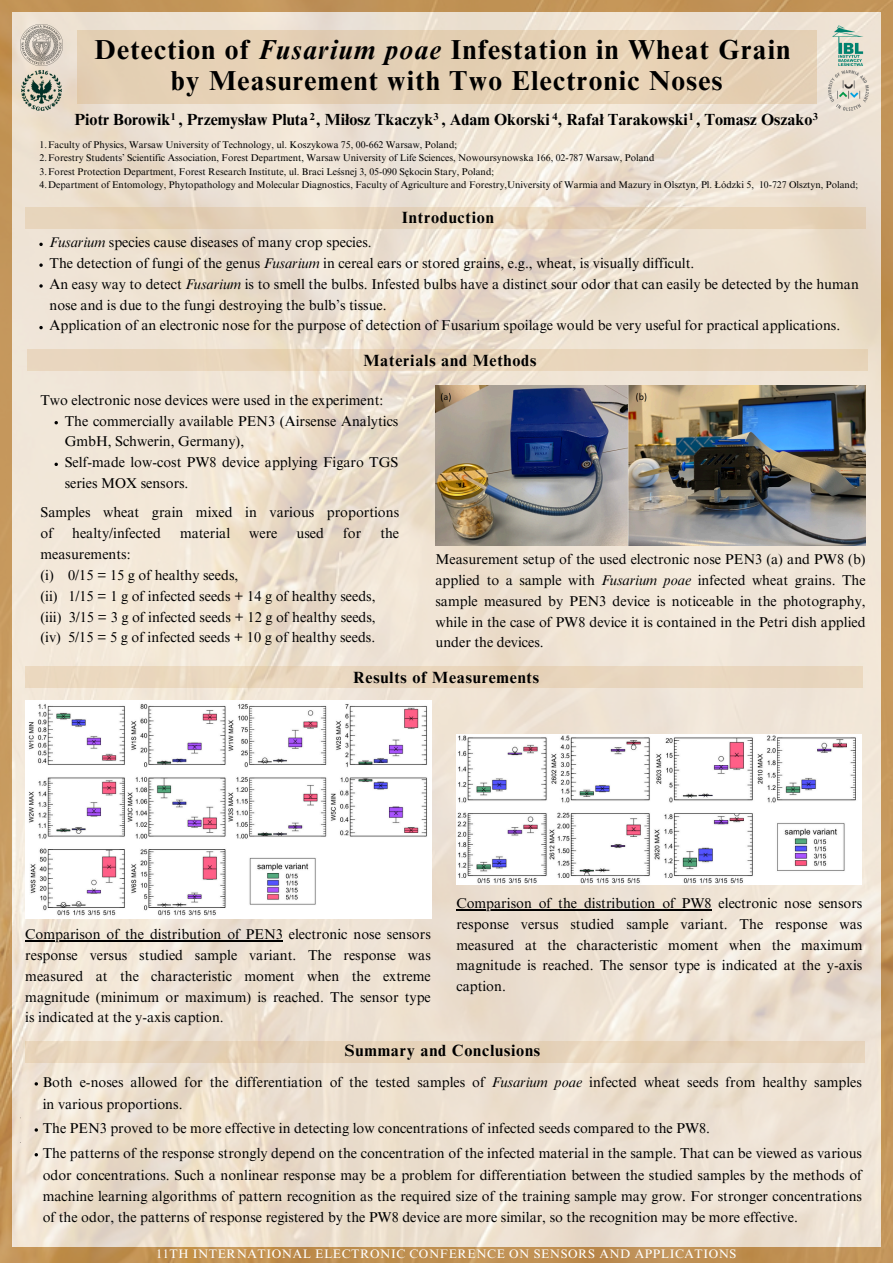
<style>
.page{position:relative;width:893px;height:1263px;background:#fff}
.page>*{position:absolute;margin:0;border:0;box-sizing:border-box;transform-origin:0 0}
.t1{font:700 27.53px/31.5px "Times NRMT Pro";letter-spacing:.045em;color:#000;text-align:center}
.t2{font:700 16.27px "Times NRMT Pro";letter-spacing:.045em;color:#000}
.t3{font:700 16.12px "Times NRMT Pro";color:#000}
.t4{font:14.25px/20.9px "Times NRMT Pro";color:#000}
.t5{font:12.38px "Times NRMT Pro";letter-spacing:.045em;color:#fff}
.t6{font:700 10.12px "Times NRMT Pro";color:#000}
.t7{font:9.75px "Times NRMT Pro";color:#000}
.s1{font-style:italic}
</style>
<div class="page">
<img style="left:0;top:0;width:893px;height:1263px">
<div style="left:77px;top:30px;width:739px;height:74px;background:#e4d0b5"></div>
<svg style="left:25px;top:207px;width:840px;height:21px;background:#e6d3ba"></svg>
<svg style="left:27px;top:350px;width:841px;height:21px;background:#e7d4ba"></svg>
<img style="left:435px;top:386px;width:431px;height:159px">
<img style="left:21px;top:25px;width:41px;height:41px">
<img style="left:22px;top:71px;width:39px;height:40px">
<img style="left:832px;top:25px;width:31px;height:40px">
<img style="left:828px;top:71px;width:40px;height:40px">
<img style="left:25px;top:700px;width:406px;height:218px">
<img style="left:456px;top:734px;width:405px;height:150px">
<div style="left:25px;top:666px;width:837px;height:22px;background:#e9d6bf"></div>
<div style="left:25px;top:1041px;width:839px;height:22px;background:#e6d3ba"></div>
<svg style="left:39px;top:243px;width:4px;height:3px"></svg>
<svg style="left:39px;top:263px;width:4px;height:4px"></svg>
<svg style="left:39px;top:284px;width:4px;height:4px"></svg>
<svg style="left:39px;top:326px;width:4px;height:3px"></svg>
<hr style="left:25px;top:940px;width:258px;height:1px;background:#000">
<hr style="left:456px;top:909px;width:255px;height:1px;background:#000">
<svg style="left:35px;top:1128px;width:3px;height:4px"></svg>
<h5 class="t1" style="left:95px;top:37px;width:697px">Detection of <span class="s1">Fusarium poae</span> Infestation in Wheat Grain by Measurement with Two Electronic Noses</h5>
<p class="t3" style="left:74px;top:113px;width:739px">Piotr Borowik , Przemysław Pluta , Miłosz Tkaczyk , Adam Okorski , Rafał Tarakowski , Tomasz Oszako</p>
<p class="t6" style="left:171px;top:113px;width:7px">1</p>
<p class="t6" style="left:310px;top:113px;width:7px">2</p>
<p class="t6" style="left:433px;top:113px;width:7px">3</p>
<p class="t6" style="left:552px;top:113px;width:7px">4</p>
<p class="t6" style="left:689px;top:113px;width:7px">1</p>
<p class="t6" style="left:812px;top:113px;width:7px">3</p>
<p class="t7" style="left:40px;top:141px;width:419px">1.Faculty of Physics, Warsaw University of Technology, ul. Koszykowa 75, 00-662 Warsaw, Poland;</p>
<p class="t7" style="left:40px;top:154px;width:616px">2.Forestry Students’ Scientific Association, Forest Department, Warsaw University of Life Sciences, Nowoursynowska 166, 02-787 Warsaw, Poland</p>
<h2 class="t7" style="left:40px;top:168px;width:456px">3.Forest Protection Department, Forest Research Institute, ul. Braci Leśsnej 3, 05-090 Sękocin Stary, Poland;</h2>
<p class="t7" style="left:40px;top:181px;width:820px">4.Department of Entomology, Phytopathology and Molecular Diagnostics, Faculty of Agriculture and Forestry,University of Warmia and Mazury in Olsztyn, Pl. Łódzki 5, 10-727 Olsztyn, Poland;</p>
<p class="t2" style="left:402px;top:211px;width:93px">Introduction</p>
<p class="t4" style="left:50px;top:234px;width:324px"><span class="s1">Fusarium</span> species cause diseases of many crop species.</p>
<p class="t4" style="left:50px;top:254px;width:646px">The detection of fungi of the genus <span class="s1">Fusarium</span> in cereal ears or stored grains, e.g., wheat, is visually difficult.</p>
<h2 class="t4" style="left:50px;top:275px;width:811px">An easy way to detect <span class="s1">Fusarium</span> is to smell the bulbs. Infested bulbs have a distinct sour odor that can easily be detected by the human nose and is due to the fungi destroying the bulb’s tissue.</h2>
<h3 class="t4" style="left:50px;top:317px;width:792px">Application of an electronic nose for the purpose of detection of Fusarium spoilage would be very useful for practical applications.</h3>
<p class="t2" style="left:363px;top:354px;width:174px">Materials and Methods</p>
<p class="t4" style="left:40px;top:391px;width:344px">Two electronic nose devices were used in the experiment:</p>
<h3 class="t4" style="left:65px;top:412px;width:335px">The commercially available PEN3 (Airsense Analytics<br>GmbH, Schwerin, Germany),</h3>
<p class="t4" style="left:65px;top:454px;width:335px">Self-made low-cost PW8 device applying Figaro TGS series MOX sensors.</p>
<p class="t4" style="left:40px;top:504px;width:360px">Samples wheat grain mixed in various proportions of</p>
<p class="t4" style="left:72px;top:525px;width:90px">healty/infected</p>
<p class="t4" style="left:180px;top:525px;width:52px">material</p>
<p class="t4" style="left:249px;top:525px;width:30px">were</p>
<p class="t4" style="left:297px;top:525px;width:29px">used</p>
<p class="t4" style="left:343px;top:525px;width:20px">for</p>
<p class="t4" style="left:380px;top:525px;width:20px">the</p>
<p class="t4" style="left:40px;top:545px;width:337px">measurements:<br>(i) 0/15 = 15 g of healthy seeds,<br>(ii) 1/15 = 1 g of infected seeds + 14 g of healthy seeds, (iii) 3/15 = 3 g of infected seeds + 12 g of healthy seeds, (iv) 5/15 = 5 g of infected seeds + 10 g of healthy seeds.</p>
<h3 class="t4" style="left:435px;top:551px;width:432px;text-align:justify">Measurement setup of the used electronic nose PEN3 (a) and PW8 (b) applied to a sample with <span class="s1">Fusarium poae</span> infected wheat grains. The sample measured by PEN3 device is noticeable in the photography, while in the case of PW8 device it is contained in the Petri dish applied under the devices.</h3>
<h2 class="t2" style="left:353px;top:671px;width:187px">Results of Measurements</h2>
<p class="t4" style="left:25px;top:925px;width:407px;text-align:justify">Comparison of the distribution of PEN3 electronic nose sensors response versus studied sample variant. The response was measured at the characteristic moment when the extreme magnitude (minimum or maximum) is reached. The sensor type is indicated at the y-axis caption.</p>
<h3 class="t4" style="left:456px;top:894px;width:407px;text-align:justify">Comparison of the distribution of PW8 electronic nose sensors response versus studied sample variant. The response was measured at the characteristic moment when the maximum magnitude is reached. The sensor type is indicated at the y-axis caption.</h3>
<p class="t2" style="left:345px;top:1044px;width:197px">Summary and Conclusions</p>
<p class="t4" style="left:43px;top:1073px;width:821px;line-height:21.4px">Both e-noses allowed for the differentiation of the tested samples of <span class="s1">Fusarium poae</span> infected wheat seeds from healthy samples in various proportions.</p>
<p class="t4" style="left:43px;top:1120px;width:669px">The PEN3 proved to be more effective in detecting low concentrations of infected seeds compared to the PW8.</p>
<h2 class="t4" style="left:43px;top:1144px;width:821px;line-height:21.4px;text-align:justify">The patterns of the response strongly depend on the concentration of the infected material in the sample. That can be viewed as various odor concentrations. Such a nonlinear response may be a problem for differentiation between the studied samples by the methods of machine learning algorithms of pattern recognition as the required size of the training sample may grow. For stronger concentrations of the odor, the patterns of response registered by the PW8 device are more similar, so the recognition may be more effective.</h2>
<p class="t5" style="left:156px;top:1249px;width:582px">11TH INTERNATIONAL ELECTRONIC CONFERENCE ON SENSORS AND APPLICATIONS</p>
</div>
